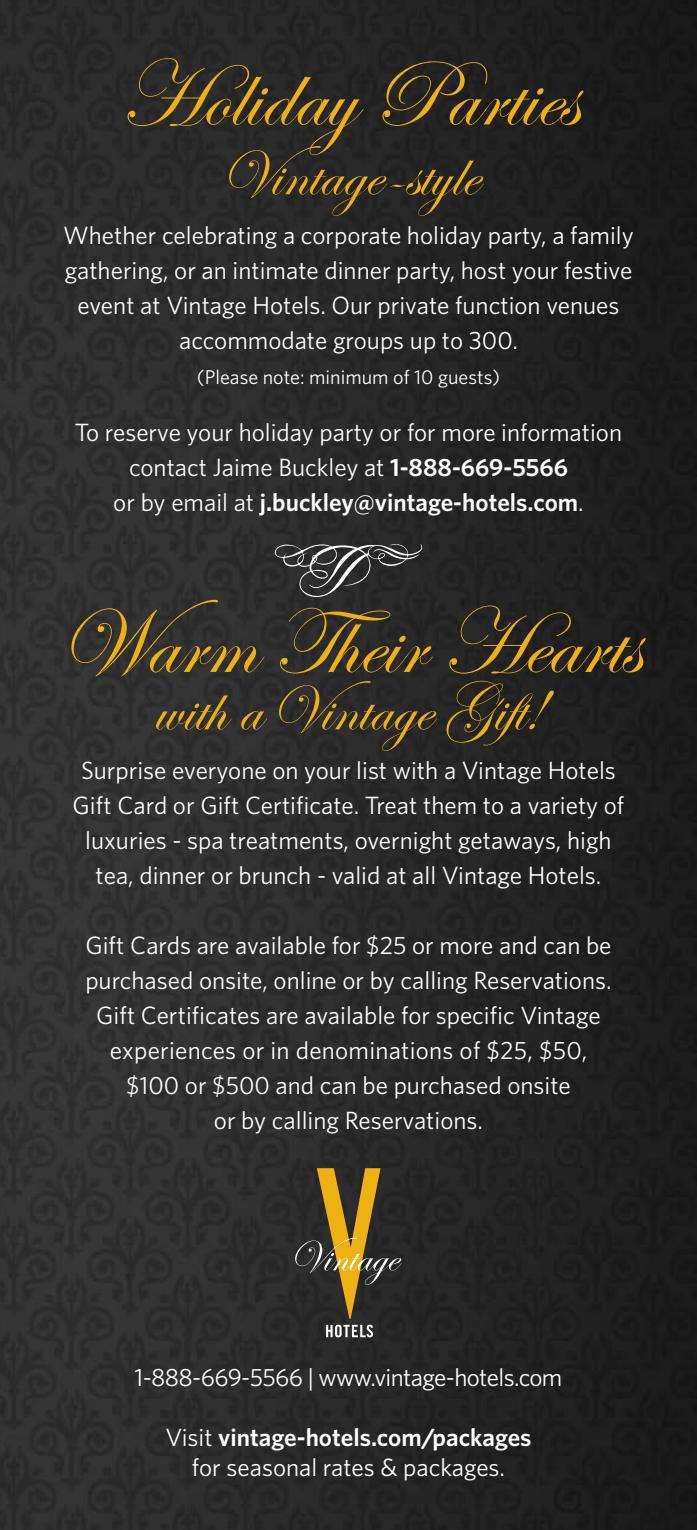
<style>
.page{position:relative;width:697px;height:1530px;background:#fff}
.page>*{position:absolute;margin:0;border:0;box-sizing:border-box;transform-origin:0 0}
.t1{font:95px "Edwardian Script ITC";color:#eeb111}
.t2{font:67.5px "Edwardian Script ITC";color:#eeb111}
.t3{font:25px/35px "Whitney HTF";color:#fff;text-align:center}
.t4{font:25px "Whitney HTF";letter-spacing:-.025em;color:#fff}
.t5{font:20px "Whitney HTF";color:#fff}
.s1{font-weight:600}
</style>
<div class="page">
<img style="left:0;top:0;width:696px;height:1530px">
<svg style="left:326px;top:1325px;width:47px;height:12px"></svg>
<svg style="left:295px;top:1168px;width:106px;height:151px;background:#5b4e2a"></svg>
<svg style="left:272px;top:544px;width:150px;height:53px;background:#464646"></svg>
<h1 class="t1" style="left:119px;top:43px;width:459px">Holiday Parties</h1>
<h2 class="t2" style="left:219px;top:136px;width:260px">Vintage-style</h2>
<p class="t3" style="left:63px;top:217px;width:571px">Whether celebrating a corporate holiday party, a family gathering, or an intimate dinner party, host your festive event at Vintage Hotels. Our private function venues accommodate groups up to 300.</p>
<p class="t5" style="left:197px;top:365px;width:305px">(Please note: minimum of 10 guests)</p>
<p class="t3" style="left:75px;top:415px;width:548px">To reserve your holiday party or for more information contact Jaime Buckley at <span class="s1">1-888-669-5566<br></span>or by email at <span class="s1">j.buckley@vintage-hotels.com</span>.</p>
<h1 class="t1" style="left:57px;top:591px;width:584px">Warm Their Hearts</h1>
<h2 class="t2" style="left:153px;top:671px;width:400px">with a Vintage Gift!</h2>
<p class="t3" style="left:73px;top:752px;width:553px">Surprise everyone on your list with a Vintage Hotels Gift Card or Gift Certificate. Treat them to a variety of luxuries - spa treatments, overnight getaways, high tea, dinner or brunch - valid at all Vintage Hotels.</p>
<p class="t3" style="left:85px;top:927px;width:527px">Gift Cards are available for $25 or more and can be purchased onsite, online or by calling Reservations.<br>Gift Certificates are available for specific Vintage experiences or in denominations of $25, $50, $100 or $500 and can be purchased onsite<br>or by calling Reservations.</p>
<p class="t4" style="left:134px;top:1363px;width:429px">1-888-669-5566 | www.vintage-hotels.com</p>
<p class="t3" style="left:165px;top:1422px;width:367px;line-height:30px">Visit <span class="s1">vintage-hotels.com/packages </span>for seasonal rates &amp; packages.</p>
</div>
